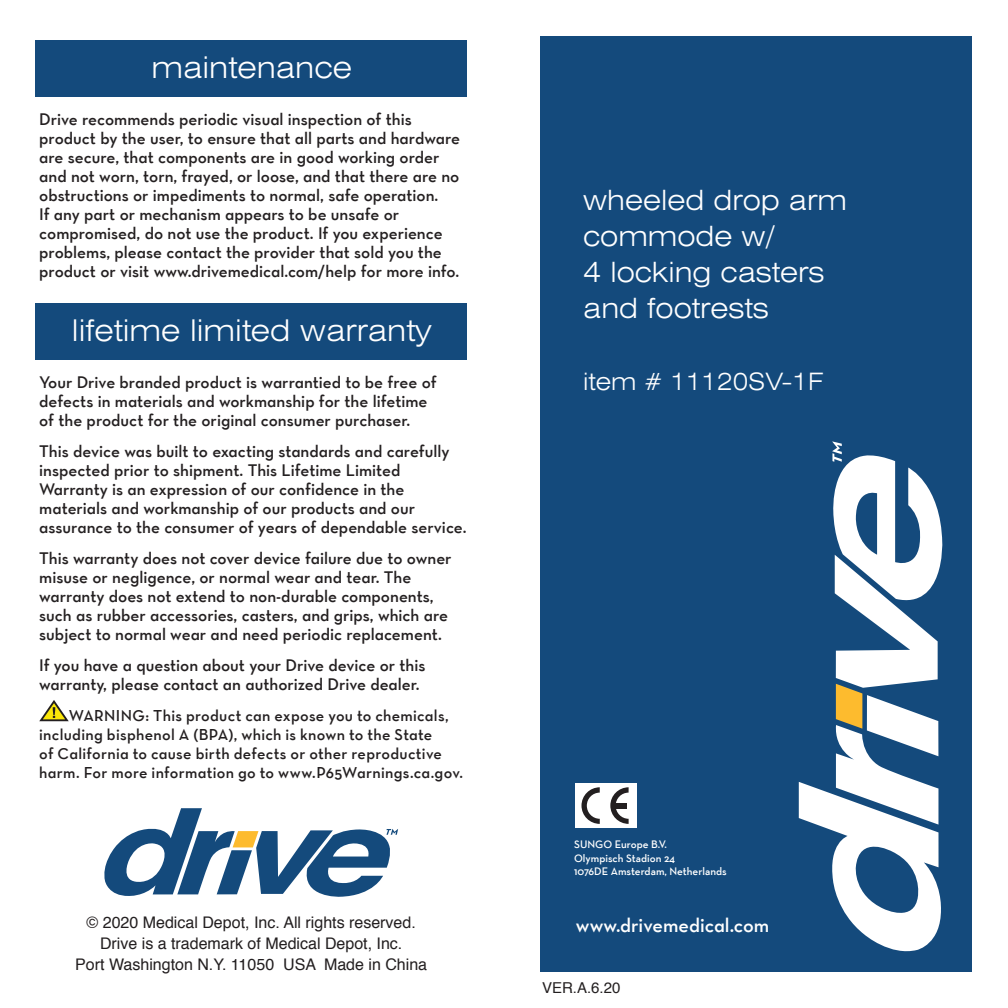
<style>
.page{position:relative;width:1008px;height:1008px;background:#fff}
.page>*{position:absolute;margin:0;border:0;box-sizing:border-box;transform-origin:0 0}
.t1{font:300 expanded 30px "Swiss 721 BT";color:#fff}
.t2{font:300 expanded 28px/36px "Swiss 721 BT";color:#fff}
.t3{font:300 expanded 24px "Swiss 721 BT";color:#fff}
.t4{font:20px "Neutraface Text TT Demi Alt";color:#fff}
.Copy_of_Normal{font:17px/19px "Neutraface Text TT Demi Alt";color:#231f20}
.Copy_of_Normal-2{font:16px/19px "Neutraface Text TT Demi Alt";letter-spacing:.015em;color:#231f20}
.t5{font:16px "Helvetica";color:#231f20}
.t6{font:15px "Helvetica";color:#231f20}
.t7{font:600 11px "Neutraface Text TT";color:#fff}
</style>
<div class="page">
<div style="left:540px;top:36px;width:432px;height:936px;background:#144a7c"></div>
<svg style="left:799px;top:441px;width:143px;height:510px"></svg>
<div style="left:575px;top:784px;width:62px;height:44px;background:#fff"></div>
<svg style="left:582px;top:787px;width:18px;height:37px"></svg>
<svg style="left:610px;top:787px;width:19px;height:37px"></svg>
<div style="left:615px;top:803px;width:12px;height:5px;background:#231f20"></div>
<div style="left:35px;top:304px;width:432px;height:56px;background:#144a7c"></div>
<div style="left:35px;top:40px;width:432px;height:56px;background:#144a7c"></div>
<svg style="left:104px;top:808px;width:294px;height:89px"></svg>
<svg style="left:39px;top:700px;width:30px;height:22px"></svg>
<p class="t1" style="left:151px;top:49px;width:202px">maintenance</p>
<p class="Copy_of_Normal" style="left:39px;top:109px;width:422px">Drive recommends periodic visual inspection of this product by the user, to ensure that all parts and hardware are secure, that components are in good working order and not worn, torn, frayed, or loose, and that there are no obstructions or impediments to normal, safe operation.<br>If any part or mechanism appears to be unsafe or compromised, do not use the product. If you experience problems, please contact the provider that sold you the product or visit www.drivemedical.com/help for more info.</p>
<p class="t1" style="left:72px;top:313px;width:361px">lifetime limited warranty</p>
<p class="Copy_of_Normal" style="left:39px;top:373px;width:399px">Your Drive branded product is warrantied to be free of defects in materials and workmanship for the lifetime of the product for the original consumer purchaser.</p>
<p class="Copy_of_Normal" style="left:39px;top:442px;width:429px">This device was built to exacting standards and carefully inspected prior to shipment. This Lifetime Limited Warranty is an expression of our confidence in the materials and workmanship of our products and our assurance to the consumer of years of dependable service.</p>
<p class="Copy_of_Normal" style="left:39px;top:549px;width:414px">This warranty does not cover device failure due to owner misuse or negligence, or normal wear and tear. The warranty does not extend to non-durable components, such as rubber accessories, casters, and grips, which are subject to normal wear and need periodic replacement.</p>
<p class="Copy_of_Normal" style="left:39px;top:656px;width:388px">If you have a question about your Drive device or this warranty, please contact an authorized Drive dealer.</p>
<p class="Copy_of_Normal-2" style="left:39px;top:706px;width:425px;text-indent:29px">WARNING: This product can expose you to chemicals, including bisphenol A (BPA), which is known to the State<br>of California to cause birth defects or other reproductive harm. For more information go to www.P65Warnings.ca.gov.</p>
<p class="t5" style="left:87px;top:910px;width:331px">© 2020 Medical Depot, Inc. All rights reserved.</p>
<p class="t5" style="left:100px;top:931px;width:304px">Drive is a trademark of Medical Depot, Inc.</p>
<p class="t5" style="left:75px;top:952px;width:353px">Port Washington N.Y. 11050 USA Made in China</p>
<p class="t2" style="left:583px;top:182px;width:265px">wheeled drop arm commode w/<br>4 locking casters and footrests</p>
<p class="t3" style="left:583px;top:367px;width:242px">item # 11120SV-1F</p>
<p class="t7" style="left:574px;top:838px;width:94px">SUNGO Europe B.V.</p>
<p class="t7" style="left:574px;top:851px;width:103px">Olympisch Stadion 24</p>
<p class="t7" style="left:574px;top:864px;width:154px">1076DE Amsterdam, Netherlands</p>
<p class="t4" style="left:576px;top:913px;width:195px">www.drivemedical.com</p>
<p class="t6" style="left:542px;top:976px;width:80px">VER.A.6.20</p>
</div>
